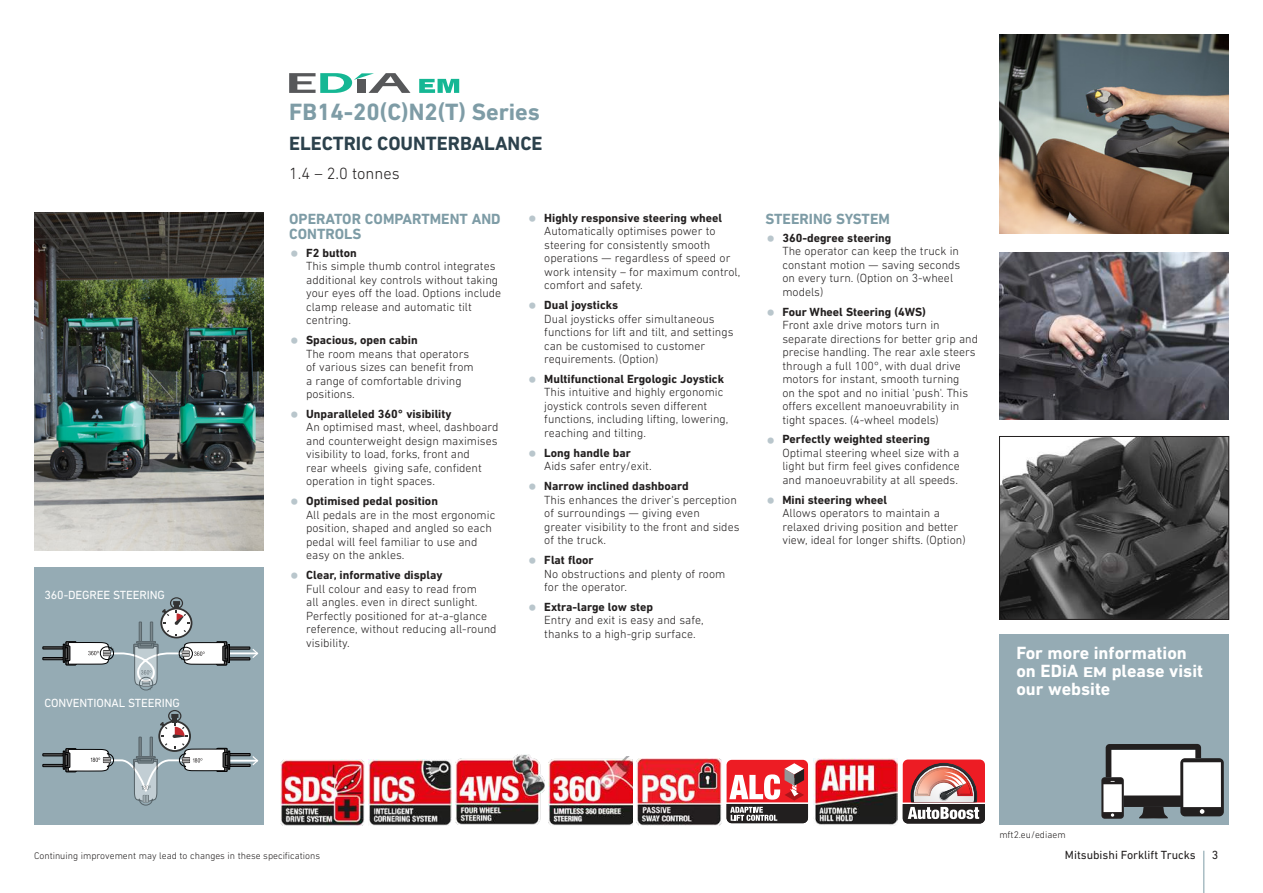
<style>
.page{position:relative;width:1263px;height:893px;background:#fff}
.page>*{position:absolute;margin:0;border:0;box-sizing:border-box;transform-origin:0 0}
.t1{font:700 24px "DIN Next LT Pro";color:#7e9ca6}
.t2{font:700 19.5px "DIN Next LT Pro";color:#2c414c}
.t3{font:700 18px/18px "DIN Next LT Pro";color:#fff}
.t4{font:300 16.5px "DIN Next LT Pro";color:#221f1f}
.t5{font:700 15px/15px "DIN Next LT Pro";color:#7e9ca6}
.t6{font:300 12px/13.5px "DIN Next LT Pro";color:#221f1f}
.t7{font:12px "DIN Next LT Pro";letter-spacing:-.01em;color:#fff}
.t8{font:12px "DIN Next LT Pro";color:#221f1f}
.t9{font:300 9.75px "DIN Next LT Pro";color:#221f1f}
.s1{font-weight:400;font-size:24px;color:#b9c6cc}
.s2{font-weight:700}
.s3{font-size:14.4px}
</style>
<div class="page">
<div style="left:999px;top:634px;width:230px;height:191px;background:#95abb4"></div>
<img style="left:1001px;top:438px;width:226px;height:180px">
<div style="left:999px;top:436px;width:230px;height:184px;border:1px solid #221f1f"></div>
<svg style="left:289px;top:73px;width:121px;height:20px"></svg>
<svg style="left:419px;top:79px;width:40px;height:14px"></svg>
<div style="left:1111px;top:750px;width:84px;height:46px;background:#fff"></div>
<svg style="left:1139px;top:807px;width:29px;height:12px"></svg>
<div style="left:1101px;top:777px;width:23px;height:42px;background:#221f1f;border-radius:3px"></div>
<svg style="left:1111px;top:813px;width:3px;height:4px"></svg>
<div style="left:1103px;top:784px;width:19px;height:28px;background:#fff"></div>
<div style="left:1180px;top:758px;width:44px;height:58px;background:#221f1f;border-radius:5px"></div>
<svg style="left:1200px;top:809px;width:4px;height:5px"></svg>
<div style="left:1183px;top:762px;width:38px;height:45px;background:#fff"></div>
<svg style="left:1106px;top:744px;width:95px;height:38px"></svg>
<div style="left:1124px;top:795px;width:57px;height:12px;background:#221f1f"></div>
<div style="left:34px;top:568px;width:230px;height:257px;background:#95abb4"></div>
<svg style="left:42px;top:597px;width:216px;height:93px"></svg>
<svg style="left:42px;top:710px;width:216px;height:95px"></svg>
<img style="left:34px;top:213px;width:230px;height:338px">
<img style="left:999px;top:252px;width:230px;height:167px">
<img style="left:281px;top:759px;width:83px;height:67px">
<img style="left:368px;top:759px;width:83px;height:67px">
<img style="left:455px;top:755px;width:90px;height:70px">
<img style="left:813px;top:759px;width:84px;height:66px">
<img style="left:902px;top:759px;width:83px;height:65px">
<img style="left:549px;top:756px;width:84px;height:69px">
<img style="left:636px;top:759px;width:85px;height:67px">
<svg style="left:726px;top:759px;width:83px;height:65px"></svg>
<img style="left:999px;top:34px;width:230px;height:200px">
<hr style="left:1203px;top:851px;width:1px;height:42px;background:#7e9ca6">
<p class="t7" style="left:45px;top:590px;width:122px">360-DEGREE STEERING</p>
<p class="t7" style="left:45px;top:698px;width:137px">CONVENTIONAL STEERING</p>
<h1 class="t1" style="left:289px;top:102px;width:252px">FB14-20(C)N2(T) Series</h1>
<h2 class="t2" style="left:289px;top:135px;width:255px">ELECTRIC COUNTERBALANCE</h2>
<h3 class="t4" style="left:289px;top:167px;width:112px">1.4 – 2.0 tonnes</h3>
<p class="t5" style="left:289px;top:212px;width:213px">OPERATOR COMPARTMENT AND<br>CONTROLS</p>
<p class="t6" style="left:306px;top:247px;width:197px;text-indent:-17px"><span class="s1">•</span> <span class="s2">F2 button<br></span>This simple thumb control integrates additional key controls without taking your eyes off the load. Options include clamp release and automatic tilt centring.</p>
<p class="t6" style="left:306px;top:334px;width:169px;text-indent:-17px"><span class="s1">•</span> <span class="s2">Spacious, open cabin<br></span>The room means that operators of various sizes can benefit from a range of comfortable driving positions.</p>
<p class="t6" style="left:306px;top:408px;width:194px;text-indent:-17px"><span class="s1">•</span> <span class="s2">Unparalleled 360° visibility<br></span>An optimised mast, wheel, dashboard and counterweight design maximises visibility to load, forks, front and<br>rear wheels giving safe, confident operation in tight spaces.</p>
<p class="t6" style="left:306px;top:495px;width:191px;text-indent:-17px"><span class="s1">•</span> <span class="s2">Optimised pedal position<br></span>All pedals are in the most ergonomic position, shaped and angled so each pedal will feel familiar to use and easy on the ankles.</p>
<p class="t6" style="left:306px;top:569px;width:192px;text-indent:-17px"><span class="s1">•</span> <span class="s2">Clear, informative display<br></span>Full colour and easy to read from<br>all angles. even in direct sunlight.<br>Perfectly positioned for at-a-glance reference, without reducing all-round visibility.</p>
<p class="t6" style="left:544px;top:212px;width:197px;text-indent:-17px"><span class="s1">•</span> <span class="s2">Highly responsive steering wheel<br></span>Automatically optimises power to steering for consistently smooth operations — regardless of speed or work intensity – for maximum control, comfort and safety.</p>
<p class="t6" style="left:544px;top:299px;width:191px;text-indent:-17px"><span class="s1">•</span> <span class="s2">Dual joysticks<br></span>Dual joysticks offer simultaneous functions for lift and tilt, and settings can be customised to customer requirements. (Option)</p>
<p class="t6" style="left:544px;top:373px;width:186px;text-indent:-17px"><span class="s1">•</span> <span class="s2">Multifunctional Ergologic Joystick </span>This intuitive and highly ergonomic joystick controls seven different functions, including lifting, lowering, reaching and tilting.</p>
<p class="t6" style="left:544px;top:447px;width:109px;text-indent:-17px"><span class="s1">•</span> <span class="s2">Long handle bar<br></span>Aids safer entry/exit.</p>
<p class="t6" style="left:544px;top:480px;width:197px;text-indent:-17px"><span class="s1">•</span> <span class="s2">Narrow inclined dashboard<br></span>This enhances the driver's perception of surroundings — giving even greater visibility to the front and sides of the truck.</p>
<p class="t6" style="left:544px;top:554px;width:183px;text-indent:-17px"><span class="s1">•</span> <span class="s2">Flat floor<br></span>No obstructions and plenty of room for the operator.</p>
<p class="t6" style="left:544px;top:601px;width:161px;text-indent:-17px"><span class="s1">•</span> <span class="s2">Extra-large low step<br></span>Entry and exit is easy and safe, thanks to a high-grip surface.</p>
<p class="t5" style="left:765px;top:212px;width:126px">STEERING SYSTEM</p>
<p class="t6" style="left:782px;top:232px;width:179px;text-indent:-17px"><span class="s1">•</span> <span class="s2">360-degree steering<br></span>The operator can keep the truck in constant motion — saving seconds on every turn. (Option on 3-wheel models)</p>
<p class="t6" style="left:782px;top:305px;width:197px;text-indent:-17px"><span class="s1">•</span> <span class="s2">Four Wheel Steering (4WS)<br></span>Front axle drive motors turn in separate directions for better grip and precise handling. The rear axle steers through a full 100°, with dual drive motors for instant, smooth turning<br>on the spot and no initial 'push'. This offers excellent manoeuvrability in tight spaces. (4-wheel models)</p>
<p class="t6" style="left:782px;top:433px;width:179px;text-indent:-17px"><span class="s1">•</span> <span class="s2">Perfectly weighted steering </span>Optimal steering wheel size with a light but firm feel gives confidence and manoeuvrability at all speeds.</p>
<p class="t6" style="left:782px;top:494px;width:185px;text-indent:-17px"><span class="s1">•</span> <span class="s2">Mini steering wheel<br></span>Allows operators to maintain a relaxed driving position and better view, ideal for longer shifts. (Option)</p>
<h3 class="t3" style="left:1016px;top:645px;width:188px">For more information on EDiA <span class="s3">EM</span> please visit our website</h3>
<p class="t9" style="left:34px;top:852px;width:288px">Continuing improvement may lead to changes in these specifications</p>
<p class="t9" style="left:999px;top:830px;width:68px">mft2.eu/ediaem</p>
<p class="t8" style="left:1065px;top:850px;width:132px">Mitsubishi Forklift Trucks</p>
<p class="t8" style="left:1212px;top:850px;width:8px">3</p>
</div>
